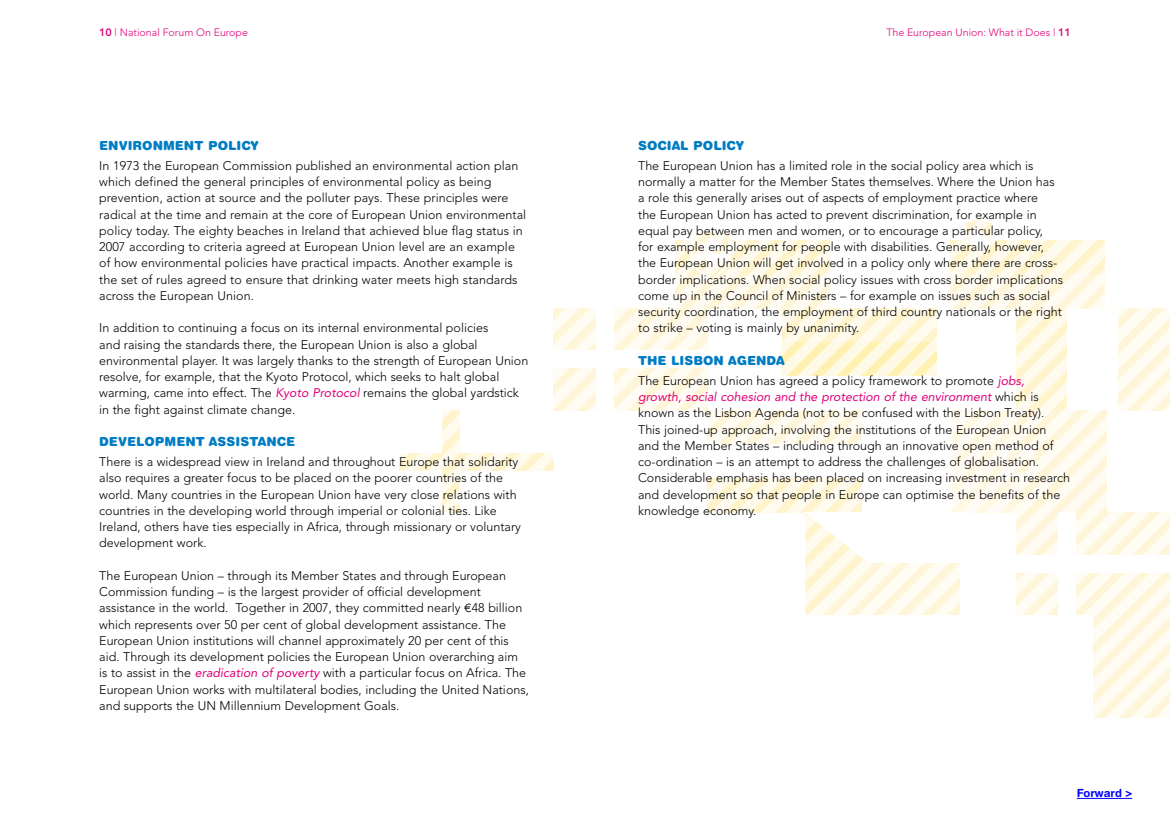
<style>
.page{position:relative;width:1170px;height:815px;background:#fff}
.page>*{position:absolute;margin:0;border:0;box-sizing:border-box;transform-origin:0 0}
.t1{font:300 12.5px/16.2px "Avenir";color:#000}
.t2{font:900 12.5px "Helvetica Rounded";color:#007cc3}
.t3{font:700 11.25px "Helvetica Rounded";color:#00f}
.t4{font:300 10.62px "Avenir";color:#e2007a}
.s1{font-weight:800}
.s2{font-weight:400;font-style:italic;color:#e2007a}
.s3{font-family:"Euro Sans ITCTT Book";font-weight:400}
</style>
<div class="page">
<hr style="left:1076px;top:798px;width:55px;height:1px;background:#00f">
<svg style="left:416px;top:220px;width:753px;height:498px"></svg>
<p class="t4" style="left:99px;top:27px;width:150px"><span class="s1">10</span> | National Forum On Europe</p>
<p class="t4" style="left:886px;top:27px;width:186px">The European Union: What it Does | <span class="s1">11</span></p>
<p class="t2" style="left:99px;top:138px;width:86px">ENVIRONMENT</p>
<p class="t2" style="left:208px;top:138px;width:52px">POLICY</p>
<p class="t1" style="left:99px;top:158px;width:428px">In 1973 the European Commission published an environmental action plan which defined the general principles of environmental policy as being prevention, action at source and the polluter pays. These principles were radical at the time and remain at the core of European Union environmental policy today. The eighty beaches in Ireland that achieved blue flag status in 2007 according to criteria agreed at European Union level are an example of how environmental policies have practical impacts. Another example is the set of rules agreed to ensure that drinking water meets high standards across the European Union.</p>
<p class="t1" style="left:99px;top:320px;width:430px">In addition to continuing a focus on its internal environmental policies<br>and raising the standards there, the European Union is also a global environmental player. It was largely thanks to the strength of European Union resolve, for example, that the Kyoto Protocol, which seeks to halt global warming, came into effect. The <span class="s2">Kyoto Protocol</span> remains the global yardstick in the fight against climate change.</p>
<p class="t2" style="left:99px;top:434px;width:88px">DEVELOPMENT</p>
<p class="t2" style="left:209px;top:434px;width:10px">ASS</p>
<p class="t2" style="left:235px;top:434px;width:41px">ISTANCE</p>
<p class="t1" style="left:99px;top:454px;width:423px">There is a widespread view in Ireland and throughout Europe that solidarity also requires a greater focus to be placed on the poorer countries of the world. Many countries in the European Union have very close relations with countries in the developing world through imperial or colonial ties. Like Ireland, others have ties especially in Africa, through missionary or voluntary development work.</p>
<p class="t1" style="left:99px;top:567px;width:431px">The European Union – through its Member States and through European Commission funding – is the largest provider of official development assistance in the world. Together in 2007, they committed nearly <span class="s3">E</span>48 billion which represents over 50 per cent of global development assistance. The European Union institutions will channel approximately 20 per cent of this aid. Through its development policies the European Union overarching aim is to assist in the <span class="s2">eradication of poverty</span> with a particular focus on Africa. The European Union works with multilateral bodies, including the United Nations, and supports the UN Millennium Development Goals.</p>
<p class="t2" style="left:638px;top:138px;width:107px">SOCIAL PO LICY</p>
<p class="t1" style="left:638px;top:158px;width:426px">The European Union has a limited role in the social policy area which is normally a matter for the Member States themselves. Where the Union has a role this generally arises out of aspects of employment practice where<br>the European Union has acted to prevent discrimination, for example in equal pay between men and women, or to encourage a particular policy,<br>for example employment for people with disabilities. Generally, however, the European Union will get involved in a policy only where there are cross&shy;border implications. When social policy issues with cross border implications come up in the Council of Ministers – for example on issues such as social security coordination, the employment of third country nationals or the right to strike – voting is mainly by unanimity.</p>
<p class="t2" style="left:638px;top:352px;width:148px">THE LISBON AGENDA</p>
<p class="t1" style="left:638px;top:372px;width:433px">The European Union has agreed a policy framework to promote <span class="s2">jobs, growth, social cohesion and the protection of the environment</span> which is known as the Lisbon Agenda (not to be confused with the Lisbon Treaty).<br>This joined-up approach, involving the institutions of the European Union and the Member States – including through an innovative open method of co-ordination – is an attempt to address the challenges of globalisation.<br>Considerable emphasis has been placed on increasing investment in research and development so that people in Europe can optimise the benefits of the knowledge economy.</p>
<p class="t3" style="left:1076px;top:786px;width:57px">Forward &gt;</p>
</div>
